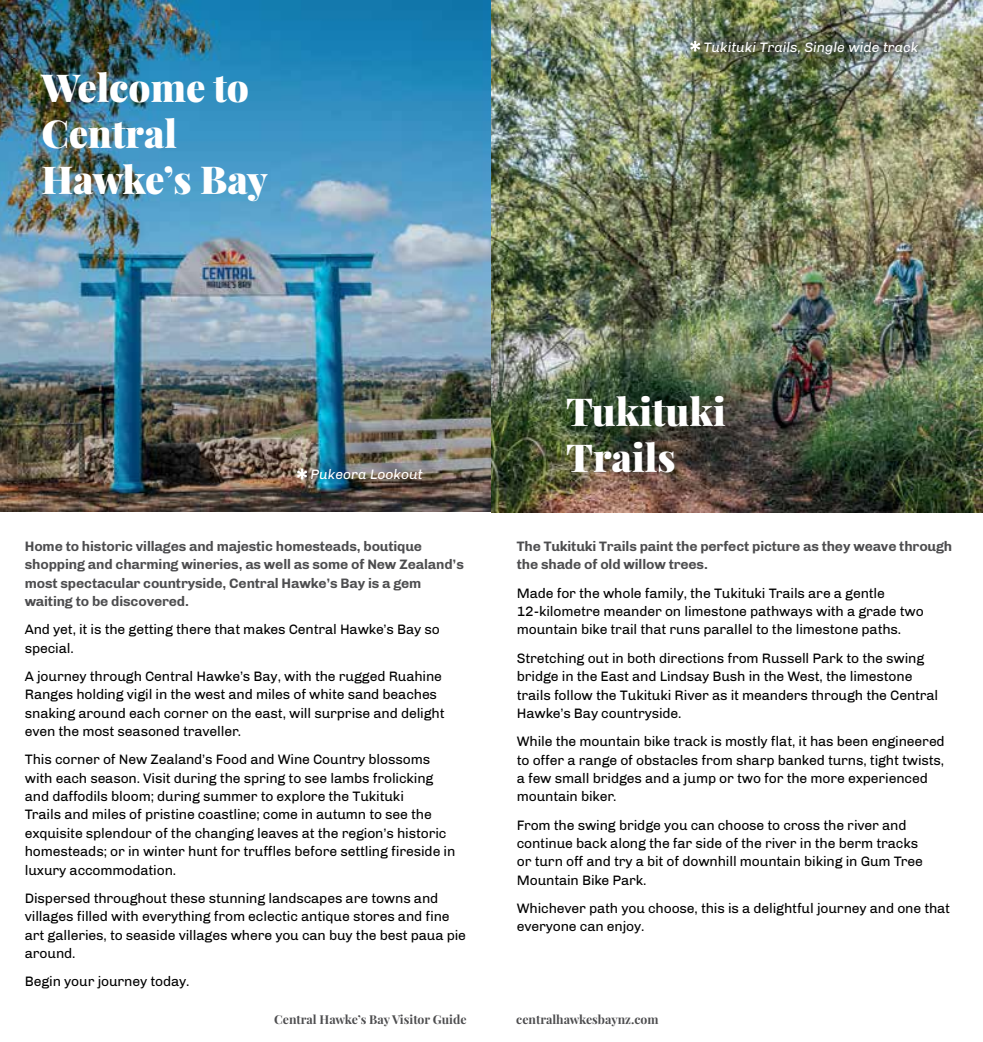
<style>
.page{position:relative;width:983px;height:1042px;background:#fff}
.page>*{position:absolute;margin:0;border:0;box-sizing:border-box;transform-origin:0 0}
.t1{font:900 38.5px/46.2px "Playfair Display";color:#fff}
.t2{font:14px/18.4px "Chivo";letter-spacing:-.01em;color:#000}
.t3{font:700 14px/18.4px "Chivo";letter-spacing:-.01em;color:#4d4d4f}
.t4{font:italic 14px "Chivo";color:#fff}
.t5{font:700 12.25px "Playfair Display";color:#4d4d4f}
</style>
<div class="page">
<img style="left:0;top:0;width:982px;height:512px">
<svg style="left:297px;top:469px;width:10px;height:10px"></svg>
<div style="left:674px;top:25px;width:259px;height:45px;background:#000;opacity:.45"></div>
<svg style="left:690px;top:41px;width:10px;height:11px"></svg>
<h1 class="t1" style="left:41px;top:64px;width:228px">Welcome to<br>Central<br>Hawke’s Bay</h1>
<p class="t4" style="left:703px;top:39px;width:216px">Tukituki Trails, Single wide track</p>
<p class="t4" style="left:310px;top:466px;width:114px">Pukeora Lookout</p>
<p class="t3" style="left:25px;top:537px;width:440px">Home to historic villages and majestic homesteads, boutique shopping and charming wineries, as well as some of New Zealand’s most spectacular countryside, Central Hawke’s Bay is a gem waiting to be discovered.</p>
<p class="t2" style="left:25px;top:620px;width:416px">And yet, it is the getting there that makes Central Hawke’s Bay so special.</p>
<p class="t2" style="left:25px;top:667px;width:421px">A journey through Central Hawke’s Bay, with the rugged Ruahine Ranges holding vigil in the west and miles of white sand beaches snaking around each corner on the east, will surprise and delight even the most seasoned traveller.</p>
<p class="t2" style="left:25px;top:750px;width:432px">This corner of New Zealand’s Food and Wine Country blossoms with each season. Visit during the spring to see lambs frolicking and daffodils bloom; during summer to explore the Tukituki<br>Trails and miles of pristine coastline; come in autumn to see the exquisite splendour of the changing leaves at the region’s historic homesteads; or in winter hunt for truffles before settling fireside in luxury accommodation.</p>
<p class="t2" style="left:25px;top:889px;width:442px">Dispersed throughout these stunning landscapes are towns and villages filled with everything from eclectic antique stores and fine art galleries, to seaside villages where you can buy the best paua pie around.</p>
<p class="t2" style="left:25px;top:972px;width:166px">Begin your journey today.</p>
<h1 class="t1" style="left:566px;top:388px;width:161px">Tukituki<br>Trails</h1>
<p class="t3" style="left:516px;top:537px;width:437px">The Tukituki Trails paint the perfect picture as they weave through the shade of old willow trees.</p>
<p class="t2" style="left:516px;top:584px;width:408px">Made for the whole family, the Tukituki Trails are a gentle<br>12-kilometre meander on limestone pathways with a grade two mountain bike trail that runs parallel to the limestone paths.</p>
<p class="t2" style="left:516px;top:649px;width:423px">Stretching out in both directions from Russell Park to the swing bridge in the East and Lindsay Bush in the West, the limestone trails follow the Tukituki River as it meanders through the Central Hawke’s Bay countryside.</p>
<p class="t2" style="left:516px;top:732px;width:429px">While the mountain bike track is mostly flat, it has been engineered to offer a range of obstacles from sharp banked turns, tight twists, a few small bridges and a jump or two for the more experienced mountain biker.</p>
<p class="t2" style="left:516px;top:815px;width:407px">From the swing bridge you can choose to cross the river and continue back along the far side of the river in the berm tracks or turn off and try a bit of downhill mountain biking in Gum Tree Mountain Bike Park.</p>
<p class="t2" style="left:516px;top:899px;width:434px">Whichever path you choose, this is a delightful journey and one that everyone can enjoy.</p>
<p class="t5" style="left:274px;top:1011px;width:194px">Central Hawke’s Bay Visitor Guide</p>
<p class="t5" style="left:516px;top:1011px;width:144px">centralhawkesbaynz.com</p>
</div>
